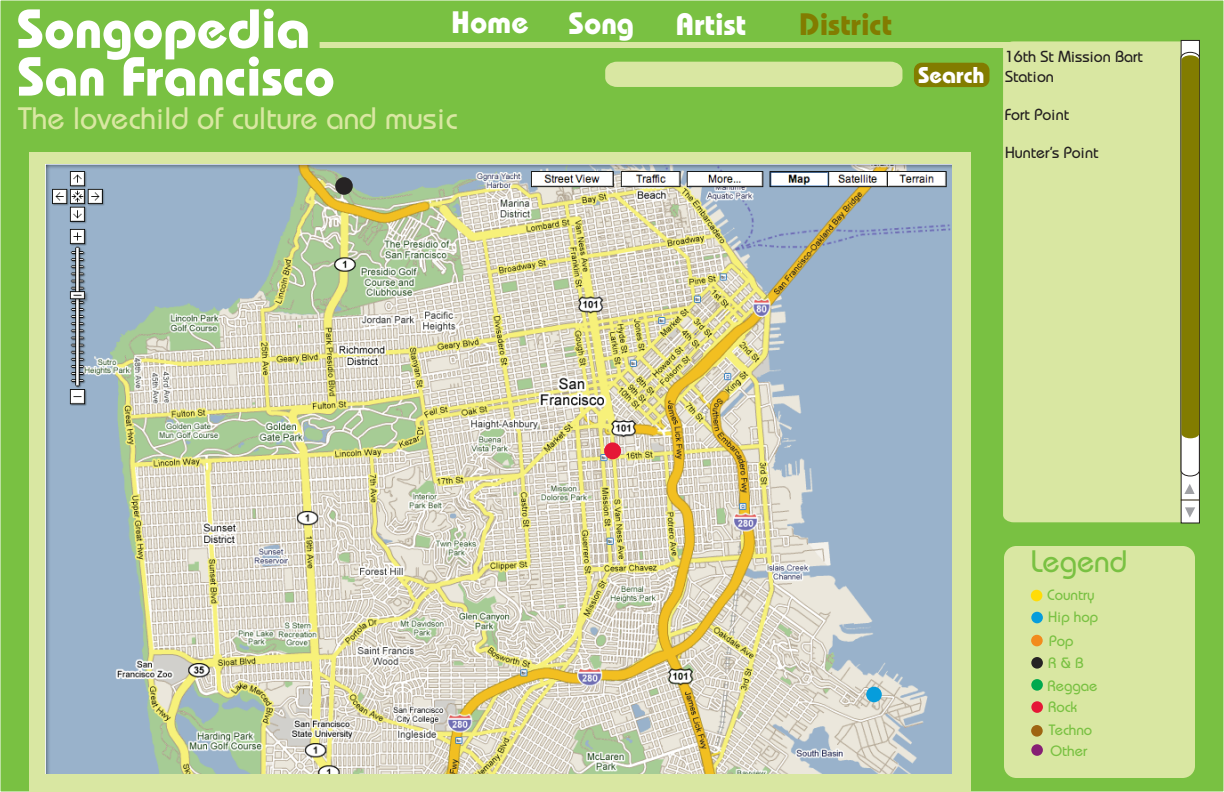
<style>
.page{position:relative;width:1224px;height:792px;background:#79c142}
.page>*{position:absolute;margin:0;border:0;box-sizing:border-box;transform-origin:0 0}
.t1{font:700 55px "Bauhaus";color:#fff}
.t2{font:500 31px "Bauhaus";color:#d9e7a2}
.t3{font:700 31px "Bauhaus";color:#fff}
.t4{font:700 31px "Bauhaus";color:#827c00}
.t5{font:500 31px "Bauhaus";color:#79c142}
.t6{font:700 22.9px "Bauhaus";color:#fff}
.t7{font:500 16px/19.2px "Bauhaus";color:#231f20}
.t8{font:500 15px/20.3px "Bauhaus";color:#79c142}
</style>
<div class="page">
<div style="left:914px;top:63px;width:75px;height:24px;background:#827c00;border-radius:8px"></div>
<div style="left:605px;top:62px;width:297px;height:25px;background:#d9e7a2"></div>
<div style="left:320px;top:42px;width:704px;height:6px;background:#d9e7a2"></div>
<div style="left:1003px;top:41px;width:178px;height:481px;background:#d9e7a2"></div>
<div style="left:29px;top:152px;width:941px;height:640px;background:#d9e7a2"></div>
<div style="left:1181px;top:40px;width:19px;height:484px;background:#fff;border:1px solid #231f20"></div>
<svg style="left:1180px;top:51px;width:20px;height:426px;background:#89841e"></svg>
<svg style="left:1181px;top:500px;width:18px;height:1px"></svg>
<svg style="left:1184px;top:484px;width:11px;height:10px"></svg>
<svg style="left:1185px;top:507px;width:10px;height:11px"></svg>
<img style="left:46px;top:164px;width:906px;height:610px">
<div style="left:1004px;top:546px;width:191px;height:232px;background:#d9e7a2;border-radius:12px"></div>
<div style="left:1031px;top:612px;width:12px;height:11px;background:#069ddc;border-radius:50%"></div>
<div style="left:1031px;top:657px;width:12px;height:12px;background:#262324;border-radius:50%"></div>
<div style="left:1031px;top:701px;width:12px;height:12px;background:#e51836;border-radius:50%"></div>
<div style="left:1031px;top:679px;width:12px;height:12px;background:#00a94e;border-radius:50%"></div>
<div style="left:1031px;top:635px;width:12px;height:11px;background:#f28b1d;border-radius:50%"></div>
<div style="left:1031px;top:725px;width:12px;height:12px;background:#9e6512;border-radius:50%"></div>
<div style="left:1031px;top:744px;width:12px;height:12px;background:#862074;border-radius:50%"></div>
<div style="left:1031px;top:590px;width:11px;height:11px;background:#ffdc06;border-radius:50%"></div>
<div style="left:866px;top:687px;width:16px;height:15px;background:#069ddc;border-radius:50%"></div>
<div style="left:604px;top:442px;width:17px;height:17px;background:#e51836;border-radius:50%"></div>
<div style="left:335px;top:177px;width:18px;height:18px;background:#262324;border-radius:50%"></div>
<svg style="left:815px;top:682px;width:15px;height:15px"></svg>
<svg style="left:840px;top:721px;width:16px;height:15px"></svg>
<svg style="left:703px;top:292px;width:15px;height:15px"></svg>
<svg style="left:677px;top:312px;width:15px;height:15px"></svg>
<svg style="left:377px;top:428px;width:16px;height:16px"></svg>
<svg style="left:360px;top:415px;width:18px;height:19px"></svg>
<svg style="left:523px;top:408px;width:18px;height:18px"></svg>
<svg style="left:491px;top:417px;width:20px;height:20px"></svg>
<svg style="left:502px;top:391px;width:20px;height:20px"></svg>
<svg style="left:517px;top:431px;width:20px;height:20px"></svg>
<svg style="left:689px;top:248px;width:16px;height:17px"></svg>
<svg style="left:679px;top:197px;width:19px;height:19px"></svg>
<svg style="left:306px;top:204px;width:23px;height:23px"></svg>
<svg style="left:528px;top:377px;width:23px;height:24px"></svg>
<svg style="left:315px;top:183px;width:23px;height:23px"></svg>
<svg style="left:435px;top:505px;width:23px;height:22px"></svg>
<svg style="left:488px;top:475px;width:23px;height:22px"></svg>
<svg style="left:685px;top:218px;width:22px;height:22px"></svg>
<svg style="left:684px;top:263px;width:22px;height:23px"></svg>
<h1 class="t1" style="left:17px;top:-5px;width:295px">Songopedia</h1>
<h2 class="t3" style="left:451px;top:3px;width:79px">Home</h2>
<h2 class="t3" style="left:569px;top:4px;width:67px">Song</h2>
<h2 class="t3" style="left:676px;top:5px;width:72px">Artist</h2>
<h2 class="t4" style="left:799px;top:5px;width:94px">District</h2>
<h1 class="t1" style="left:17px;top:43px;width:319px">San Francisco</h1>
<h2 class="t2" style="left:18px;top:99px;width:441px">The lovechild of culture and music</h2>
<h3 class="t6" style="left:918px;top:61px;width:68px">Search</h3>
<p class="t7" style="left:1005px;top:47px;width:139px">16th St Mission Bart<br>Station</p>
<p class="t7" style="left:1005px;top:105px;width:66px">Fort Point</p>
<p class="t7" style="left:1005px;top:143px;width:95px">Hunter’s Point</p>
<h2 class="t5" style="left:1030px;top:543px;width:98px">Legend</h2>
<p class="t8" style="left:1047px;top:585px;width:49px">Country</p>
<p class="t8" style="left:1048px;top:607px;width:52px">Hip hop</p>
<p class="t8" style="left:1048px;top:653px;width:37px">R &amp; B</p>
<p class="t8" style="left:1048px;top:697px;width:31px">Rock</p>
<p class="t8" style="left:1049px;top:630px;width:26px">Pop</p>
<p class="t8" style="left:1047px;top:675px;width:52px">Reggae</p>
<p class="t8" style="left:1049px;top:720px;width:45px">Techno<br>Other</p>
</div>
